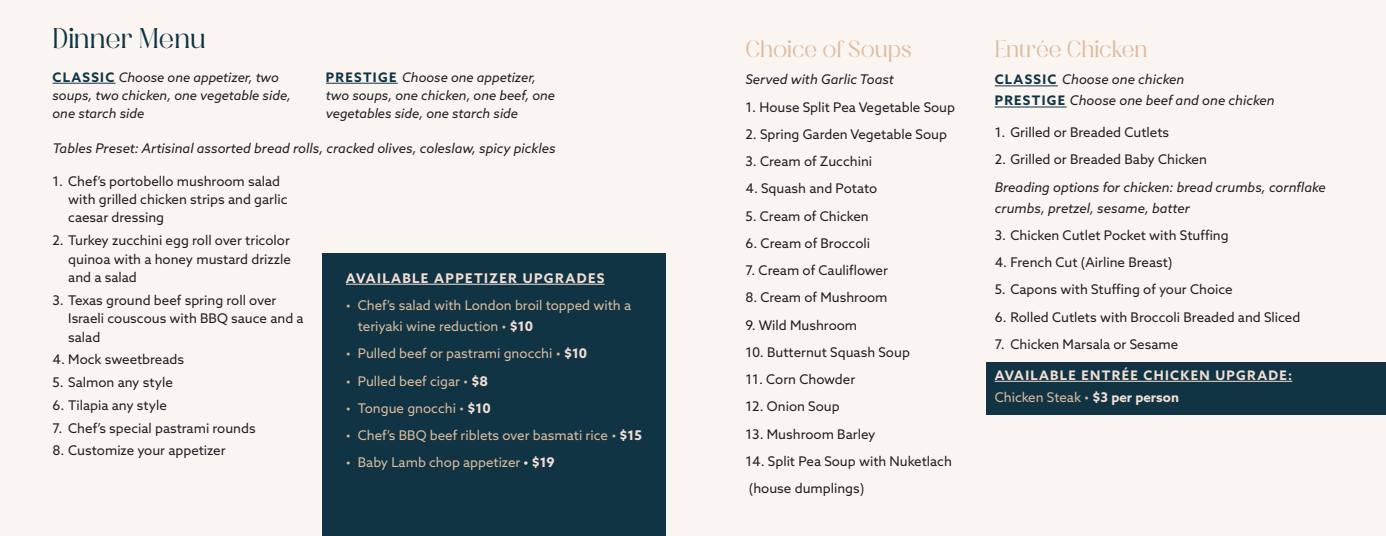
<style>
.page{position:relative;width:1386px;height:536px;background:#fbf5f2}
.page>*{position:absolute;margin:0;border:0;box-sizing:border-box;transform-origin:0 0}
.t1{font:27.39px "Masvis";color:#103444}
.t2{font:22.75px "Masvis";color:#ddbc9e}
.t3{font:13.3px/18.4px "Azo Sans";color:#231f20}
.t4{font:italic 13.3px/21.1px "Azo Sans";color:#231f20}
.t5{font:13.3px/21.1px "Azo Sans";color:#ddbc9e}
.t6{font:700 13.3px "Azo Sans";letter-spacing:.1em;color:#f3dfd4}
.t7{font:italic 13.12px/18.4px "Azo Sans";color:#231f20}
.t8{font:700 13.12px "Azo Sans";letter-spacing:.1em;color:#f3dfd4}
.s1{font-weight:700;font-style:normal;color:#103444}
.s2{font-weight:700;color:#f3dfd4}
.s3{font-weight:700;font-style:normal;font-size:13.12px;color:#103444}
</style>
<div class="page">
<div style="left:987px;top:362px;width:399px;height:52px;background:#103444"></div>
<hr style="left:52px;top:83px;width:64px;height:1px;background:#103444">
<hr style="left:326px;top:83px;width:72px;height:1px;background:#103444">
<div style="left:322px;top:254px;width:343px;height:282px;background:#103444"></div>
<hr style="left:346px;top:284px;width:259px;height:1px;background:#f3dfd4">
<hr style="left:995px;top:85px;width:63px;height:1px;background:#103444">
<hr style="left:995px;top:107px;width:72px;height:1px;background:#103444">
<hr style="left:995px;top:381px;width:297px;height:1px;background:#f3dfd4">
<p class="t1" style="left:52px;top:22px;width:155px">Dinner Menu</p>
<p class="t7" style="left:52px;top:68px;width:240px"><span class="s1">CLASSIC</span> Choose one appetizer, two soups, two chicken, one vegetable side, one starch side</p>
<p class="t7" style="left:326px;top:68px;width:231px"><span class="s1">PRESTIGE</span> Choose one appetizer, two soups, one chicken, one beef, one vegetables side, one starch side</p>
<p class="t4" style="left:52px;top:138px;width:505px">Tables Preset: Artisinal assorted bread rolls, cracked olives, coleslaw, spicy pickles</p>
<p class="t3" style="left:68px;top:171px;width:221px;text-indent:-16px">1. Chef’s portobello mushroom salad with grilled chicken strips and garlic caesar dressing</p>
<p class="t3" style="left:68px;top:231px;width:224px;text-align:justify;text-indent:-16px">2. Turkey zucchini egg roll over tricolor quinoa with a honey mustard drizzle and a salad</p>
<p class="t3" style="left:68px;top:290px;width:237px;text-indent:-16px">3. Texas ground beef spring roll over<br>Israeli couscous with BBQ sauce and a salad</p>
<p class="t3" style="left:52px;top:350px;width:133px">4. Mock sweetbreads</p>
<p class="t3" style="left:52px;top:373px;width:122px">5. Salmon any style</p>
<p class="t3" style="left:52px;top:395px;width:116px">6. Tilapia any style</p>
<p class="t3" style="left:52px;top:418px;width:205px">7. Chef’s special pastrami rounds</p>
<p class="t3" style="left:52px;top:441px;width:175px">8. Customize your appetizer</p>
<p class="t6" style="left:346px;top:269px;width:260px">AVAILABLE APPETIZER UPGRADES</p>
<p class="t5" style="left:358px;top:294px;width:275px;text-indent:-12px">• Chef’s salad with London broil topped with a teriyaki wine reduction • <span class="s2">$10</span></p>
<p class="t5" style="left:346px;top:342px;width:243px">• Pulled beef or pastrami gnocchi • <span class="s2">$10</span></p>
<p class="t5" style="left:346px;top:370px;width:144px">• Pulled beef cigar • <span class="s2">$8</span></p>
<p class="t5" style="left:346px;top:397px;width:146px">• Tongue gnocchi • <span class="s2">$10</span></p>
<p class="t5" style="left:346px;top:424px;width:298px">• Chef’s BBQ beef riblets over basmati rice • <span class="s2">$15</span></p>
<p class="t5" style="left:346px;top:451px;width:210px">• Baby Lamb chop appetizer <span class="s2">• $19</span></p>
<p class="t2" style="left:746px;top:36px;width:168px">Choice of Soups</p>
<p class="t4" style="left:746px;top:69px;width:150px">Served with Garlic Toast</p>
<p class="t3" style="left:746px;top:97px;width:211px">1. House Split Pea Vegetable Soup</p>
<p class="t3" style="left:746px;top:125px;width:203px">2. Spring Garden Vegetable Soup</p>
<p class="t3" style="left:746px;top:152px;width:128px">3. Cream of Zucchini</p>
<p class="t3" style="left:746px;top:179px;width:133px">4. Squash and Potato</p>
<p class="t3" style="left:746px;top:206px;width:125px">5. Cream of Chicken</p>
<p class="t3" style="left:746px;top:233px;width:126px">6. Cream of Broccoli</p>
<p class="t3" style="left:746px;top:261px;width:144px">7. Cream of Cauliflower</p>
<p class="t3" style="left:746px;top:288px;width:144px">8. Cream of Mushroom</p>
<p class="t3" style="left:746px;top:315px;width:113px">9. Wild Mushroom</p>
<p class="t3" style="left:746px;top:342px;width:166px">10. Butternut Squash Soup</p>
<p class="t3" style="left:746px;top:370px;width:111px">11. Corn Chowder</p>
<p class="t3" style="left:746px;top:397px;width:96px">12. Onion Soup</p>
<p class="t3" style="left:746px;top:424px;width:132px">13. Mushroom Barley</p>
<p class="t3" style="left:746px;top:451px;width:208px">14. Split Pea Soup with Nuketlach</p>
<p class="t3" style="left:749px;top:479px;width:117px">(house dumplings)</p>
<p class="t2" style="left:995px;top:36px;width:154px">Entrée Chicken</p>
<p class="t4" style="left:995px;top:69px;width:191px"><span class="s3">CLASSIC</span> Choose one chicken</p>
<p class="t4" style="left:995px;top:90px;width:281px"><span class="s3">PRESTIGE</span> Choose one beef and one chicken</p>
<p class="t3" style="left:995px;top:123px;width:176px">1. Grilled or Breaded Cutlets</p>
<p class="t3" style="left:995px;top:150px;width:214px">2. Grilled or Breaded Baby Chicken</p>
<p class="t4" style="left:995px;top:176px;width:333px">Breading options for chicken: bread crumbs, cornflake crumbs, pretzel, sesame, batter</p>
<p class="t3" style="left:995px;top:226px;width:235px">3. Chicken Cutlet Pocket with Stuffing</p>
<p class="t3" style="left:995px;top:253px;width:179px">4. French Cut (Airline Breast)</p>
<p class="t3" style="left:995px;top:280px;width:240px">5. Capons with Stuffing of your Choice</p>
<p class="t3" style="left:995px;top:307px;width:307px">6. Rolled Cutlets with Broccoli Breaded and Sliced</p>
<p class="t3" style="left:995px;top:335px;width:185px">7. Chicken Marsala or Sesame</p>
<p class="t8" style="left:995px;top:366px;width:299px">AVAILABLE ENTRÉE CHICKEN UPGRADE:</p>
<p class="t5" style="left:995px;top:386px;width:186px">Chicken Steak • <span class="s2">$3 per person</span></p>
</div>
